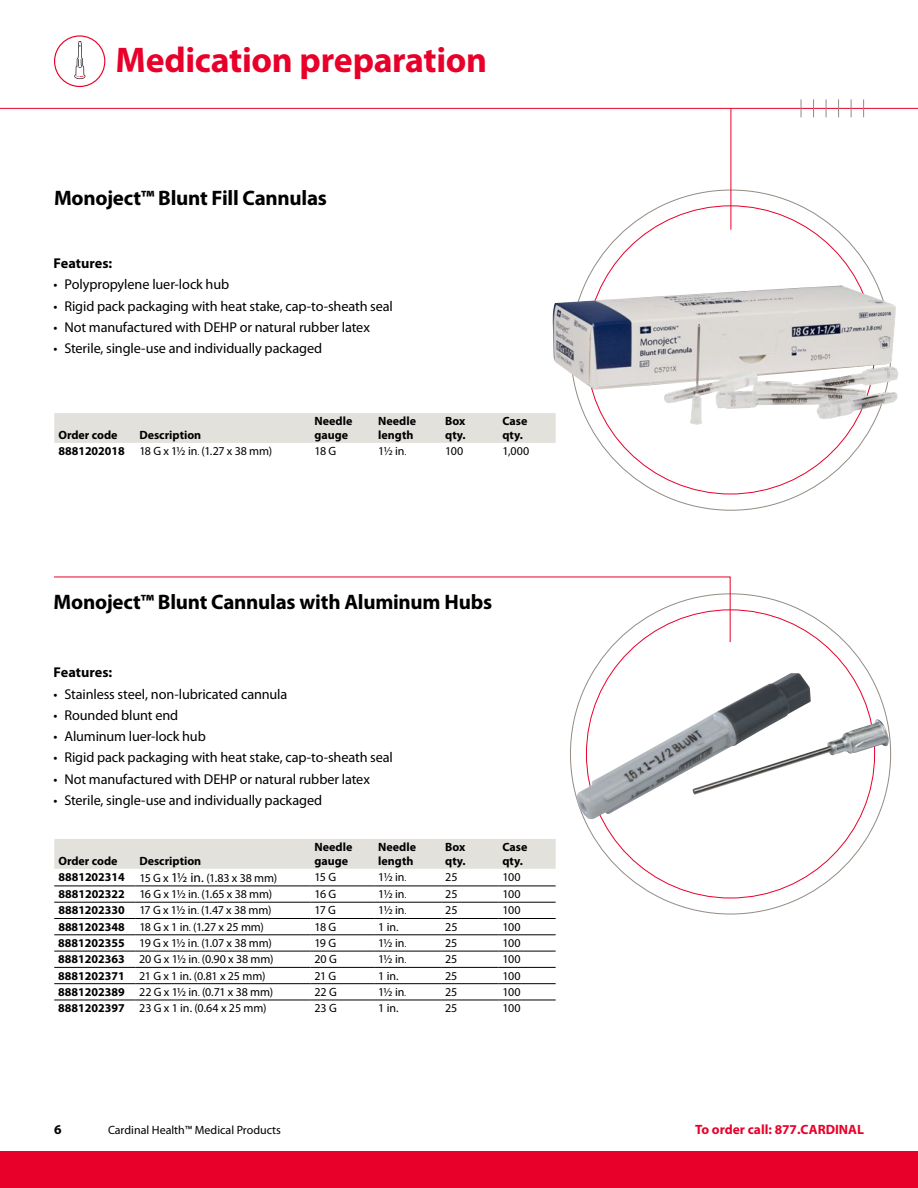
<style>
.page{position:relative;width:918px;height:1188px;background:#fff}
.page>*{position:absolute;margin:0;border:0;box-sizing:border-box;transform-origin:0 0}
.t1{font:700 35.85px "Myriad Pro";letter-spacing:-.01em;color:#e8002a}
.t2{font:700 21px "Myriad Pro";letter-spacing:-.015em;color:#000}
.t3{font:14.25px "Myriad Pro";letter-spacing:-.01em;color:#000}
.t4{font:700 14.25px "Myriad Pro";color:#000}
.t5{font:700 13.5px "Myriad Pro";color:#e8002a}
.t6{font:700 13.5px "Myriad Pro";color:#000}
.t7{font:12px "Myriad Pro";letter-spacing:-.005em;color:#000}
.t8{font:700 12px/13.5px "Myriad Pro";color:#000}
.s1{font-weight:700}
.s2{font-size:13.5px}
</style>
<div class="page">
<div style="left:0;top:1151px;width:918px;height:37px;background:#e8002a"></div>
<hr style="left:0;top:108px;width:918px;height:1px;background:#e9002b">
<svg style="left:54px;top:35px;width:51px;height:52px"></svg>
<svg style="left:863px;top:99px;width:1px;height:18px"></svg>
<svg style="left:851px;top:99px;width:1px;height:18px"></svg>
<svg style="left:826px;top:99px;width:1px;height:18px"></svg>
<svg style="left:838px;top:99px;width:1px;height:18px"></svg>
<svg style="left:813px;top:99px;width:1px;height:18px"></svg>
<svg style="left:801px;top:99px;width:1px;height:18px"></svg>
<svg style="left:54px;top:576px;width:677px;height:67px"></svg>
<hr style="left:731px;top:108px;width:1px;height:122px;background:#e9002b">
<div style="left:54px;top:413px;width:502px;height:30px;background:#e3e1dc"></div>
<div style="left:54px;top:839px;width:502px;height:30px;background:#e3e1dc"></div>
<hr style="left:54px;top:886px;width:81px;height:1px;background:#000">
<hr style="left:135px;top:886px;width:175px;height:1px;background:#000">
<hr style="left:310px;top:886px;width:64px;height:1px;background:#000">
<hr style="left:374px;top:886px;width:67px;height:1px;background:#000">
<hr style="left:441px;top:886px;width:57px;height:1px;background:#000">
<hr style="left:498px;top:886px;width:58px;height:1px;background:#000">
<hr style="left:54px;top:902px;width:81px;height:1px;background:#000">
<hr style="left:135px;top:902px;width:175px;height:1px;background:#000">
<hr style="left:310px;top:902px;width:64px;height:1px;background:#000">
<hr style="left:374px;top:902px;width:67px;height:1px;background:#000">
<hr style="left:441px;top:902px;width:57px;height:1px;background:#000">
<hr style="left:498px;top:902px;width:58px;height:1px;background:#000">
<hr style="left:54px;top:918px;width:81px;height:1px;background:#000">
<hr style="left:135px;top:918px;width:175px;height:1px;background:#000">
<hr style="left:310px;top:918px;width:64px;height:1px;background:#000">
<hr style="left:374px;top:918px;width:67px;height:1px;background:#000">
<hr style="left:441px;top:918px;width:57px;height:1px;background:#000">
<hr style="left:498px;top:918px;width:58px;height:1px;background:#000">
<hr style="left:54px;top:935px;width:81px;height:1px;background:#000">
<hr style="left:135px;top:935px;width:175px;height:1px;background:#000">
<hr style="left:310px;top:935px;width:64px;height:1px;background:#000">
<hr style="left:374px;top:935px;width:67px;height:1px;background:#000">
<hr style="left:441px;top:935px;width:57px;height:1px;background:#000">
<hr style="left:498px;top:935px;width:58px;height:1px;background:#000">
<hr style="left:54px;top:951px;width:81px;height:1px;background:#000">
<hr style="left:135px;top:951px;width:175px;height:1px;background:#000">
<hr style="left:310px;top:951px;width:64px;height:1px;background:#000">
<hr style="left:374px;top:951px;width:67px;height:1px;background:#000">
<hr style="left:441px;top:951px;width:57px;height:1px;background:#000">
<hr style="left:498px;top:951px;width:58px;height:1px;background:#000">
<hr style="left:54px;top:967px;width:81px;height:1px;background:#000">
<hr style="left:135px;top:967px;width:175px;height:1px;background:#000">
<hr style="left:310px;top:967px;width:64px;height:1px;background:#000">
<hr style="left:374px;top:967px;width:67px;height:1px;background:#000">
<hr style="left:441px;top:967px;width:57px;height:1px;background:#000">
<hr style="left:498px;top:967px;width:58px;height:1px;background:#000">
<hr style="left:54px;top:983px;width:81px;height:1px;background:#000">
<hr style="left:135px;top:983px;width:175px;height:1px;background:#000">
<hr style="left:310px;top:983px;width:64px;height:1px;background:#000">
<hr style="left:374px;top:983px;width:67px;height:1px;background:#000">
<hr style="left:441px;top:983px;width:57px;height:1px;background:#000">
<hr style="left:498px;top:983px;width:58px;height:1px;background:#000">
<hr style="left:54px;top:1000px;width:81px;height:1px;background:#000">
<hr style="left:135px;top:1000px;width:175px;height:1px;background:#000">
<hr style="left:310px;top:1000px;width:64px;height:1px;background:#000">
<hr style="left:374px;top:1000px;width:67px;height:1px;background:#000">
<hr style="left:441px;top:1000px;width:57px;height:1px;background:#000">
<hr style="left:498px;top:1000px;width:58px;height:1px;background:#000">
<img style="left:553px;top:285px;width:346px;height:140px">
<img style="left:576px;top:673px;width:313px;height:148px">
<h1 class="t1" style="left:116px;top:40px;width:373px">Medication preparation</h1>
<h2 class="t2" style="left:54px;top:186px;width:275px">Monoject™ Blunt Fill Cannulas</h2>
<p class="t4" style="left:54px;top:255px;width:60px">Features:</p>
<p class="t3" style="left:54px;top:277px;width:177px">• Polypropylene luer-lock hub</p>
<p class="t3" style="left:54px;top:298px;width:341px">• Rigid pack packaging with heat stake, cap-to-sheath seal</p>
<p class="t3" style="left:54px;top:319px;width:318px">• Not manufactured with DEHP or natural rubber latex</p>
<p class="t3" style="left:54px;top:341px;width:270px">• Sterile, single-use and individually packaged</p>
<p class="t8" style="left:58px;top:428px;width:61px">Order code</p>
<p class="t8" style="left:139px;top:428px;width:63px">Description</p>
<p class="t8" style="left:315px;top:415px;width:39px">Needle gauge</p>
<p class="t8" style="left:378px;top:415px;width:39px">Needle length</p>
<p class="t8" style="left:445px;top:415px;width:22px">Box qty.</p>
<p class="t8" style="left:503px;top:415px;width:26px">Case qty.</p>
<p class="t7" style="left:58px;top:444px;width:215px"><span class="s1">8881202018</span> 18 G x 1½ in. (1.27 x 38 mm)</p>
<p class="t7" style="left:315px;top:444px;width:23px">18 G</p>
<p class="t7" style="left:378px;top:444px;width:29px">1½ in.</p>
<p class="t7" style="left:445px;top:444px;width:20px">100</p>
<p class="t7" style="left:503px;top:444px;width:28px">1,000</p>
<h2 class="t2" style="left:54px;top:590px;width:440px">Monoject™ Blunt Cannulas with Aluminum Hubs</h2>
<p class="t4" style="left:54px;top:665px;width:60px">Features:</p>
<p class="t3" style="left:54px;top:686px;width:235px">• Stainless steel, non-lubricated cannula</p>
<p class="t3" style="left:54px;top:707px;width:126px">• Rounded blunt end</p>
<p class="t3" style="left:54px;top:729px;width:154px">• Aluminum luer-lock hub</p>
<p class="t3" style="left:54px;top:750px;width:341px">• Rigid pack packaging with heat stake, cap-to-sheath seal</p>
<p class="t3" style="left:54px;top:771px;width:318px">• Not manufactured with DEHP or natural rubber latex</p>
<p class="t3" style="left:54px;top:792px;width:270px">• Sterile, single-use and individually packaged</p>
<p class="t8" style="left:58px;top:854px;width:61px">Order code</p>
<p class="t8" style="left:139px;top:854px;width:63px">Description</p>
<p class="t8" style="left:315px;top:841px;width:39px">Needle gauge</p>
<p class="t8" style="left:378px;top:841px;width:39px">Needle length</p>
<p class="t8" style="left:445px;top:841px;width:22px">Box qty.</p>
<p class="t8" style="left:503px;top:841px;width:26px">Case qty.</p>
<p class="t7" style="left:58px;top:871px;width:220px"><span class="s1">8881202314</span> 15 G x <span class="s2">11/2 in.</span> (1.83 x 38 mm)</p>
<p class="t7" style="left:315px;top:870px;width:23px">15 G</p>
<p class="t7" style="left:378px;top:870px;width:29px">1½ in.</p>
<p class="t7" style="left:445px;top:870px;width:14px">25</p>
<p class="t7" style="left:503px;top:870px;width:20px">100</p>
<p class="t7" style="left:58px;top:888px;width:215px"><span class="s1">8881202322</span> 16 G x 1½ in. (1.65 x 38 mm)</p>
<p class="t7" style="left:315px;top:888px;width:23px">16 G</p>
<p class="t7" style="left:378px;top:888px;width:29px">1½ in.</p>
<p class="t7" style="left:445px;top:888px;width:14px">25</p>
<p class="t7" style="left:503px;top:888px;width:20px">100</p>
<p class="t7" style="left:58px;top:904px;width:215px"><span class="s1">8881202330</span> 17 G x 1½ in. (1.47 x 38 mm)</p>
<p class="t7" style="left:315px;top:904px;width:23px">17 G</p>
<p class="t7" style="left:378px;top:904px;width:29px">1½ in.</p>
<p class="t7" style="left:445px;top:904px;width:14px">25</p>
<p class="t7" style="left:502px;top:904px;width:20px">100</p>
<p class="t7" style="left:58px;top:920px;width:207px"><span class="s1">8881202348</span> 18 G x 1 in. (1.27 x 25 mm)</p>
<p class="t7" style="left:315px;top:920px;width:23px">18 G</p>
<p class="t7" style="left:378px;top:920px;width:22px">1 in.</p>
<p class="t7" style="left:445px;top:920px;width:14px">25</p>
<p class="t7" style="left:502px;top:920px;width:20px">100</p>
<p class="t7" style="left:58px;top:936px;width:215px"><span class="s1">8881202355</span> 19 G x 1½ in. (1.07 x 38 mm)</p>
<p class="t7" style="left:315px;top:936px;width:23px">19 G</p>
<p class="t7" style="left:378px;top:936px;width:29px">1½ in.</p>
<p class="t7" style="left:445px;top:936px;width:14px">25</p>
<p class="t7" style="left:502px;top:936px;width:20px">100</p>
<p class="t7" style="left:58px;top:953px;width:217px"><span class="s1">8881202363</span> 20 G x 1½ in. (0.90 x 38 mm)</p>
<p class="t7" style="left:315px;top:953px;width:24px">20 G</p>
<p class="t7" style="left:378px;top:953px;width:29px">1½ in.</p>
<p class="t7" style="left:445px;top:953px;width:14px">25</p>
<p class="t7" style="left:502px;top:953px;width:20px">100</p>
<p class="t7" style="left:58px;top:969px;width:209px"><span class="s1">8881202371</span> 21 G x 1 in. (0.81 x 25 mm)</p>
<p class="t7" style="left:315px;top:969px;width:23px">21 G</p>
<p class="t7" style="left:378px;top:969px;width:22px">1 in.</p>
<p class="t7" style="left:445px;top:969px;width:14px">25</p>
<p class="t7" style="left:502px;top:969px;width:20px">100</p>
<p class="t7" style="left:58px;top:985px;width:217px"><span class="s1">8881202389</span> 22 G x 1½ in. (0.71 x 38 mm)</p>
<p class="t7" style="left:315px;top:985px;width:24px">22 G</p>
<p class="t7" style="left:378px;top:985px;width:29px">1½ in.</p>
<p class="t7" style="left:445px;top:985px;width:14px">25</p>
<p class="t7" style="left:502px;top:985px;width:20px">100</p>
<p class="t7" style="left:58px;top:1002px;width:210px"><span class="s1">8881202397</span> 23 G x 1 in. (0.64 x 25 mm)</p>
<p class="t7" style="left:315px;top:1002px;width:24px">23 G</p>
<p class="t7" style="left:378px;top:1002px;width:22px">1 in.</p>
<p class="t7" style="left:445px;top:1002px;width:14px">25</p>
<p class="t7" style="left:502px;top:1002px;width:20px">100</p>
<p class="t6" style="left:54px;top:1122px;width:9px">6</p>
<p class="t7" style="left:108px;top:1123px;width:174px">Cardinal Health™ Medical Products</p>
<p class="t5" style="left:695px;top:1122px;width:170px">To order call: 877.CARDINAL</p>
</div>
